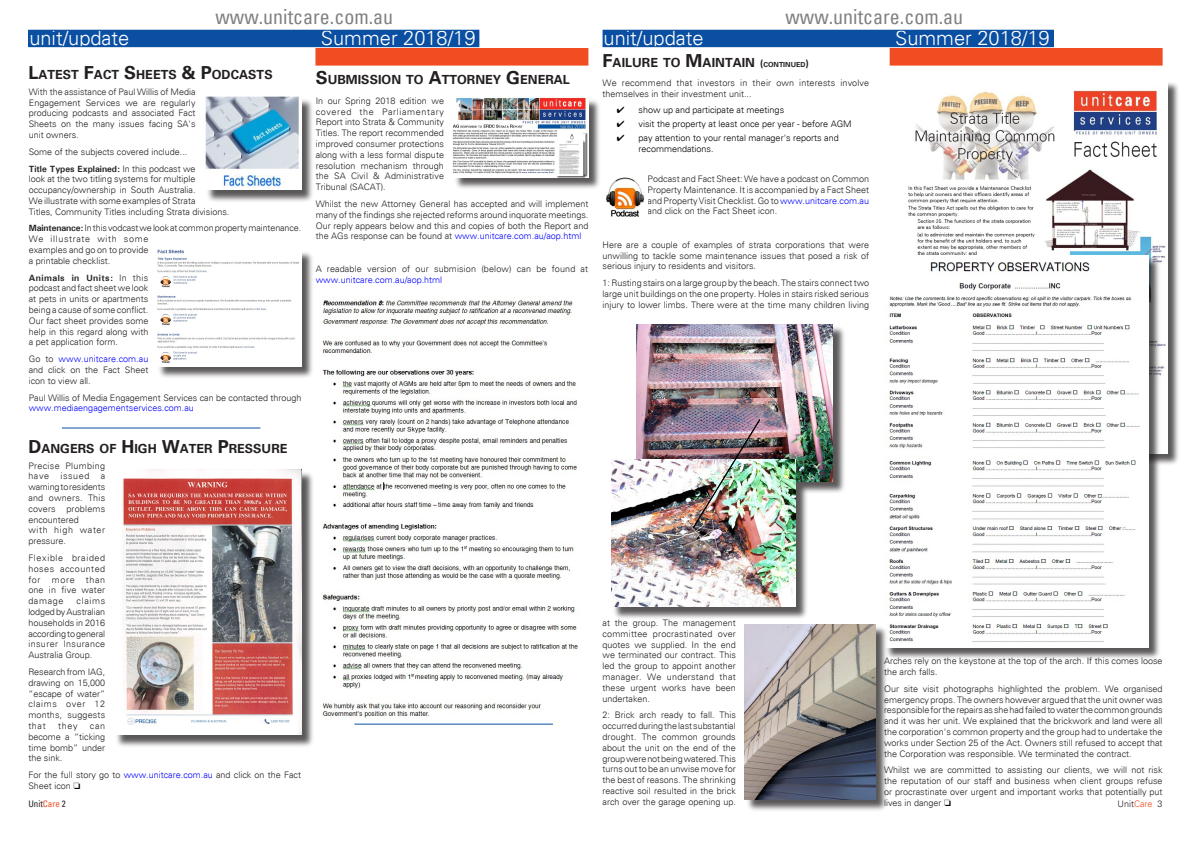
<style>
.page{position:relative;width:1191px;height:842px;background:#fff}
.page>*{position:absolute;margin:0;border:0;box-sizing:border-box;transform-origin:0 0}
.Body_text{font:300 20px "Univers";color:#fff}
.Body_text-2{font:condensed 20px "Univers";color:#808080}
.Subhead_1{font:700 12.6px "Univers";color:#231f20}
.Body{font:300 9px/10.8px "Univers";color:#231f20;text-align:justify}
.Indent{font:300 9px/10.8px "Univers";color:#000}
.Body-2{font:300 9px/10.8px "Univers";letter-spacing:.02em;color:#231f20}
.Body-3{font:condensed 9px "Univers";color:#231f20}
.s1{font-size:18px}
.s2{font-weight:700}
.s3{color:#00f}
.s4{font-size:10px}
.s5{font-size:7px}
.s6{color:#000}
.s7{color:#f04d22}
</style>
<div class="page">
<div style="left:29px;top:30px;width:450px;height:17px;background:#0a4fa2"></div>
<div style="left:316px;top:49px;width:272px;height:16px;background:#f04d22"></div>
<div style="left:315px;top:48px;width:273px;height:18px;border:1px solid #f04d22"></div>
<div style="left:603px;top:30px;width:450px;height:17px;background:#0a4fa2"></div>
<div style="left:890px;top:49px;width:272px;height:16px;background:#f04d22"></div>
<div style="left:889px;top:48px;width:273px;height:18px;border:1px solid #f04d22"></div>
<hr style="left:62px;top:427px;width:198px;height:1px;background:#0a4fa2">
<div style="left:897px;top:81px;width:283px;height:386px;background:#231f20;opacity:.75"></div>
<img style="left:897px;top:81px;width:270px;height:373px">
<div style="left:884px;top:256px;width:277px;height:404px;background:#231f20;opacity:.75"></div>
<img style="left:884px;top:255px;width:264px;height:392px">
<div style="left:745px;top:626px;width:144px;height:187px;background:#231f20;opacity:.75"></div>
<img style="left:744px;top:625px;width:131px;height:174px">
<div style="left:612px;top:325px;width:234px;height:294px;background:#231f20;opacity:.75"></div>
<img style="left:636px;top:324px;width:196px;height:158px">
<img style="left:611px;top:459px;width:184px;height:148px">
<img style="left:692px;top:418px;width:69px;height:111px">
<img style="left:606px;top:177px;width:39px;height:40px">
<img style="left:322px;top:300px;width:256px;height:418px">
<div style="left:205px;top:97px;width:109px;height:106px;background:#231f20;opacity:.75"></div>
<img style="left:205px;top:96px;width:96px;height:94px">
<div style="left:453px;top:99px;width:148px;height:92px;background:#231f20;opacity:.75"></div>
<img style="left:452px;top:98px;width:136px;height:80px">
<div style="left:158px;top:251px;width:157px;height:129px;background:#231f20;opacity:.75"></div>
<img style="left:157px;top:250px;width:144px;height:117px">
<div style="left:115px;top:470px;width:199px;height:278px;background:#231f20;opacity:.75"></div>
<img style="left:115px;top:469px;width:186px;height:266px">
<hr style="left:354px;top:724px;width:199px;height:1px;background:#0a4fa2">
<p class="Body_text-2" style="left:215px;top:4px;width:179px">www.unitcare.com.au</p>
<p class="Body_text" style="left:29px;top:26px;width:102px">unit/update</p>
<p class="Body_text" style="left:321px;top:26px;width:156px">Summer 2018/19</p>
<p class="Subhead_1" style="left:28px;top:67px;width:246px"><span class="s1">L</span>ATEST <span class="s1">F</span>ACT <span class="s1">S</span>HEETS <span class="s1">&amp; P</span>ODCASTS</p>
<p class="Subhead_1" style="left:316px;top:72px;width:256px"><span class="s1">S</span>UBMISSION TO <span class="s1">A</span>TTORNEY <span class="s1">G</span>ENERAL</p>
<p class="Body" style="left:29px;top:86px;width:168px">With the assistance of Paul Willis of Media Engagement Services we are regularly producing podcasts and associated Fact Sheets on the many issues facing SA's unit owners.</p>
<p class="Body" style="left:29px;top:146px;width:160px">Some of the subjects covered include...</p>
<p class="Body" style="left:29px;top:163px;width:202px;text-align:left"><span class="s2">Title Types Explained:</span> In this podcast we<br>look at the two titling systems for multiple occupancy/ownership in South Australia.<br>We illustrate with some examples of Strata<br>Titles, Community Titles including Strata divisions.</p>
<p class="Body" style="left:29px;top:223px;width:274px;text-align:left"><span class="s2">Maintenance:</span> In this vodcast we look at common property maintenance.<br>We illustrate with some<br>examples and go on to provide<br>a printable checklist.</p>
<p class="Body" style="left:29px;top:272px;width:121px"><span class="s2">Animals in Units:</span> In this podcast and fact sheet we look at pets in units or apartments being a cause of some conflict.<br>Our fact sheet provides some help in this regard along with a pet application form.</p>
<p class="Body" style="left:29px;top:354px;width:121px">Go to <span class="s3">www.unitcare.com.au </span>and click on the Fact Sheet icon to view all.</p>
<p class="Body" style="left:29px;top:392px;width:274px">Paul Willis of Media Engagement Services can be contacted through <span class="s3">www.mediaengagementservices.com.au</span></p>
<p class="Subhead_1" style="left:28px;top:441px;width:261px"><span class="s1">D</span>ANGERS OF <span class="s1">H</span>IGH <span class="s1">W</span>ATER <span class="s1">P</span>RESSURE</p>
<p class="Body" style="left:316px;top:95px;width:130px">In our Spring 2018 edition we covered the Parliamentary Report into Strata &amp; Community Titles. The report recommended improved consumer protections along with a less formal dispute resolution mechanism through the SA Civil &amp; Administrative Tribunal (SACAT).</p>
<p class="Body" style="left:316px;top:198px;width:274px">Whilst the new Attorney General has accepted and will implement many of the findings she rejected reforms around inquorate meetings.<br>Our reply appears below and this and copies of both the Report and the AGs response can be found at <span class="s3">www.unitcare.com.au/aop.html</span></p>
<p class="Body" style="left:316px;top:263px;width:274px">A readable version of our submision (below) can be found at <span class="s3">www.unitcare.com.au/aop.html</span></p>
<p class="Body_text-2" style="left:785px;top:4px;width:179px">www.unitcare.com.au</p>
<p class="Body_text" style="left:603px;top:26px;width:102px">unit/update</p>
<p class="Body_text" style="left:895px;top:26px;width:156px">Summer 2018/19</p>
<p class="Subhead_1" style="left:602px;top:55px;width:208px"><span class="s1">F</span>AILURE TO <span class="s1">M</span>AINTAIN <span class="s4">(</span><span class="s5">CONTINUED</span><span class="s4">)</span></p>
<p class="Body" style="left:602px;top:77px;width:268px">We recommend that investors in their own interests involve themselves in their investment unit...</p>
<p class="Indent" style="left:616px;top:105px;width:169px">✔ show up and participate at meetings</p>
<p class="Indent" style="left:616px;top:118px;width:236px">✔ visit the property at least once per year - before AGM</p>
<p class="Indent" style="left:638px;top:132px;width:202px;text-indent:-22px">✔ pay attention to your rental manager's reports and recommendations.</p>
<p class="Body" style="left:647px;top:173px;width:223px">Podcast and Fact Sheet: We have a podcast on Common Property Maintenance. It is accompanied by a Fact Sheet and Property Visit Checklist. Go to <span class="s3">www.unitcare.com.au </span>and click on the Fact Sheet icon.</p>
<p class="Body" style="left:602px;top:239px;width:268px">Here are a couple of examples of strata corporations that were unwilling to tackle some maintenance issues that posed a risk of serious injury to residents and visitors.</p>
<p class="Body" style="left:602px;top:277px;width:268px">1: Rusting stairs on a large group by the beach. The stairs connect two large unit buildings on the one property. Holes in stairs risked serious injury to lower limbs. There were at the time many children living</p>
<p class="Body-2" style="left:28px;top:460px;width:78px">Precise Plumbing have issued a warning to residents and owners. This covers problems encountered<br>with high water pressure.</p>
<p class="Body" style="left:28px;top:552px;width:78px">Flexible braided hoses accounted for more than one in five water damage</p>
<p class="Body" style="left:28px;top:595px;width:78px;text-indent:48px">claims lodged by Australian households in 2016 according to general insurer lnsurance Australia Group.</p>
<p class="Body" style="left:28px;top:666px;width:78px">Research from IAG, drawing on 15,000 “escape of water” claims over 12 months, suggests that</p>
<p class="Body" style="left:602px;top:617px;width:135px">at the group. The management committee procrastinated over quotes we supplied. In the end we terminated our contract. This led the group to appoint another manager. We understand that these urgent works have been undertaken.</p>
<p class="Body" style="left:602px;top:710px;width:135px">2: Brick arch ready to fall. This occurred during the last substantial drought. The common grounds about the unit on the end of the group were not being watered. This turns out to be an unwise move for the best of reasons. The shrinking reactive soil resulted in the brick arch over the garage opening up.</p>
<p class="Body" style="left:884px;top:656px;width:280px">Arches rely on the keystone at the top of the arch. If this comes loose the arch falls.</p>
<p class="Body" style="left:884px;top:683px;width:280px">Our site visit photographs highlighted the problem. We organised emergency props. The owners however argued that the unit owner was responsible for the repairs as she had failed to water the common grounds and it was her unit. We explained that the brickwork and land were all the corporation's common property and the group had to undertake the works under Section 25 of the Act. Owners still refused to accept that the Corporation was responsible. We terminated the contract.</p>
<p class="Body" style="left:884px;top:765px;width:280px">Whilst we are committed to assisting our clients, we will not risk the reputation of our staff and business when client groups refuse or procrastinate over urgent and important works that potentially put lives in danger <span class="s6">□</span></p>
<p class="Body" style="left:58px;top:720px;width:21px">they</p>
<p class="Body" style="left:28px;top:720px;width:78px;text-indent:62px">can become a “ticking time bomb” under the sink.</p>
<p class="Body" style="left:28px;top:769px;width:274px">For the full story go to <span class="s3">www.unitcare.com.au</span> and click on the Fact<br>Sheet icon <span class="s6">□</span></p>
<p class="Body-3" style="left:28px;top:798px;width:39px">Unit<span class="s7">Care</span> 2</p>
<p class="Body" style="left:1117px;top:798px;width:47px">Unit<span class="s7">Care</span> 3</p>
</div>
